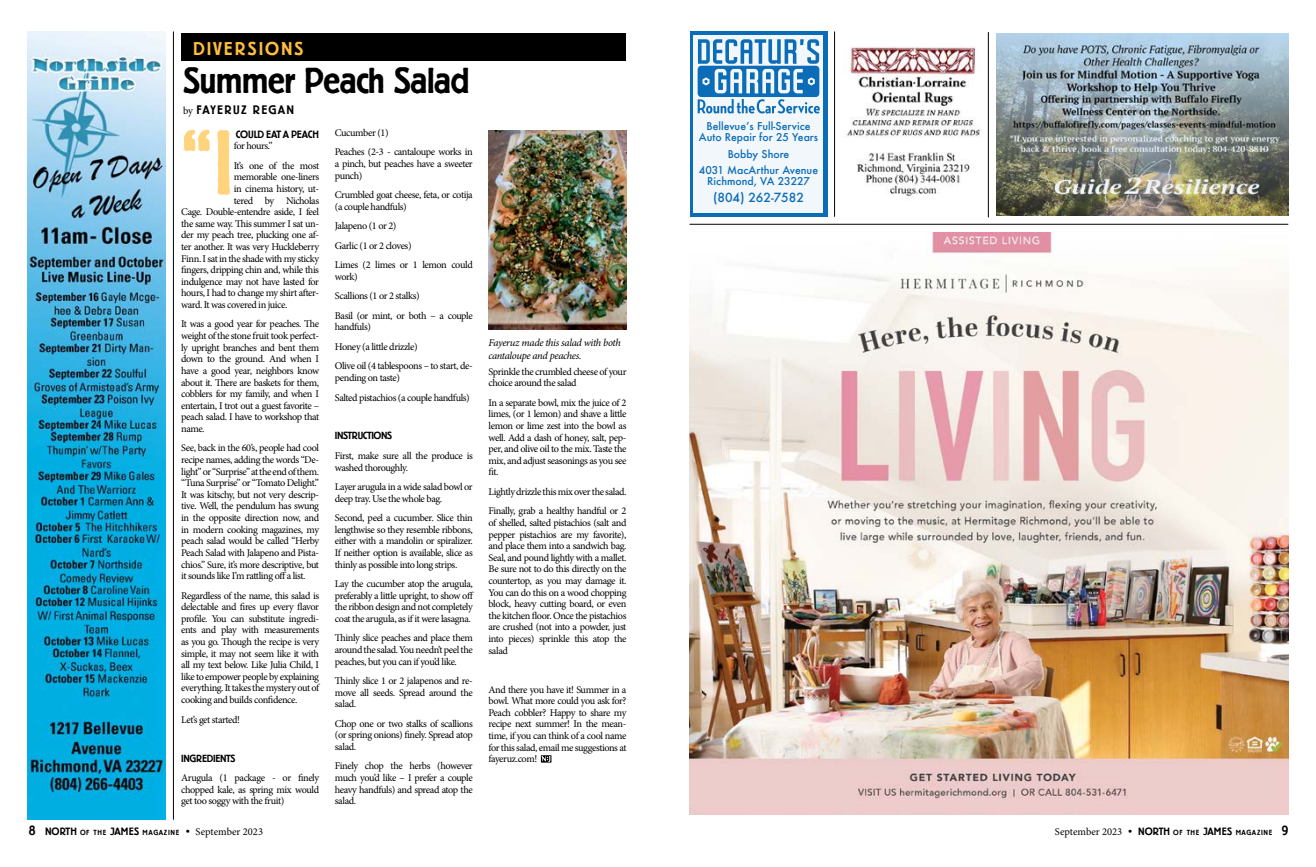
<style>
.page{position:relative;width:1316px;height:867px;background:#fff}
.page>*{position:absolute;margin:0;border:0;box-sizing:border-box;transform-origin:0 0}
.t1{font:500 91px "Berliner Grotesk";color:#ffd47c;scale:.9 1}
.t2{font:500 35.88px "Berliner Grotesk";letter-spacing:-.025em;color:#000}
.t3{font:500 18.38px "Berliner Grotesk";letter-spacing:.1em;color:#ffbe3e}
.t4{font:500 12.25px "Berliner Grotesk";letter-spacing:.1em;color:#000}
.t5{font:500 12.25px "Futura";color:#0b6cb8}
.t6{font:500 10.5px/10.9px "Futura";color:#0b6cb8;text-align:center}
.t7{font:italic 10.5px/12.6px "Minion Pro";letter-spacing:-.03em;color:#000}
.t8{font:10.5px "Minion Pro";color:#000}
.t9{font:500 10.5px "Berliner Grotesk";letter-spacing:-.015em;color:#000}
.t10{font:10.33px/11.6px "Minion Pro";letter-spacing:-.04em;color:#000;text-align:justify}
.t11{font:500 10.33px "Berliner Grotesk";letter-spacing:-.04em;color:#000}
.t12{font:500 10.33px "Berliner Grotesk";letter-spacing:-.02em;color:#000}
.t13{font:500 7.35px "Berliner Grotesk";color:#000}
.s1{font-family:"Minion Pro";font-weight:400;font-size:10.5px}
.s2{font-size:13.12px}
.s3{font-size:10.5px}
.s4{font-family:"Berliner Grotesk";font-weight:500}
.s5{font-family:"Berliner Grotesk";font-weight:500;font-size:7.35px}
.s6{font-family:"Berliner Grotesk";font-weight:500;font-size:13.12px}
</style>
<div class="page">
<hr style="left:988px;top:32px;width:1px;height:185px;background:#000">
<hr style="left:834px;top:32px;width:1px;height:185px;background:#000">
<div style="left:689px;top:32px;width:138px;height:185px;background:#0b6cb8"></div>
<div style="left:693px;top:35px;width:130px;height:178px;background:#f2f7fb"></div>
<svg style="left:697px;top:39px;width:122px;height:74px"></svg>
<img style="left:996px;top:33px;width:292px;height:183px">
<img style="left:843px;top:46px;width:137px;height:150px">
<hr style="left:689px;top:224px;width:599px;height:1px;background:#000">
<img style="left:689px;top:232px;width:599px;height:582px">
<hr style="left:173px;top:32px;width:1px;height:787px;background:#000">
<div style="left:181px;top:33px;width:445px;height:27px;background:#000"></div>
<svg style="left:541px;top:755px;width:10px;height:7px"></svg>
<svg style="left:541px;top:755px;width:9px;height:6px"></svg>
<img style="left:488px;top:131px;width:138px;height:198px">
<img style="left:28px;top:32px;width:138px;height:787px">
<h3 class="t3" style="left:193px;top:38px;width:112px">DIVERSIONS</h3>
<h2 class="t2" style="left:183px;top:61px;width:288px">Summer Peach Salad</h2>
<p class="t4" style="left:183px;top:103px;width:113px"><span class="s1">by</span> FAYERUZ REGAN</p>
<p class="t9" style="left:236px;top:128px;width:85px">COULD EAT A PEACH</p>
<p class="t10" style="left:234px;top:136px;width:87px;line-height:19.5px">for hours.”<br>It’s one of the most</p>
<p class="t10" style="left:234px;top:171px;width:87px">memorable one-liners</p>
<p class="t10" style="left:234px;top:183px;width:87px">in cinema history, ut-</p>
<p class="t10" style="left:234px;top:194px;width:87px">tered by Nicholas</p>
<p class="t10" style="left:181px;top:206px;width:139px">Cage. Double-entendre aside, I feel</p>
<p class="t10" style="left:181px;top:217px;width:139px">the same way. This summer I sat un-</p>
<p class="t10" style="left:181px;top:229px;width:139px">der my peach tree, plucking one af-</p>
<p class="t10" style="left:181px;top:241px;width:139px">ter another. It was very Huckleberry</p>
<p class="t10" style="left:181px;top:252px;width:139px">Finn. I sat in the shade with my sticky</p>
<p class="t10" style="left:181px;top:264px;width:139px">fingers, dripping chin and, while this</p>
<p class="t10" style="left:181px;top:275px;width:139px">indulgence may not have lasted for</p>
<p class="t10" style="left:181px;top:287px;width:139px">hours, I had to change my shirt after-</p>
<p class="t10" style="left:181px;top:299px;width:108px">ward. It was covered in juice.</p>
<p class="t10" style="left:181px;top:318px;width:139px">It was a good year for peaches. The weight of the stone fruit took perfect&shy;ly upright branches and bent them down to the ground. And when I have a good year, neighbors know about it. There are baskets for them, cobblers for my family, and when I entertain, I trot out a guest favorite – peach salad. I have to workshop that name.</p>
<p class="t10" style="left:181px;top:442px;width:139px">See, back in the 60’s, people had cool recipe names, adding the words “De&shy;light” or “Surprise” at the end of them. “Tuna Surprise” or “Tomato Delight.” It was kitschy, but not very descrip&shy;tive. Well, the pendulum has swung in the opposite direction now, and in modern cooking magazines, my peach salad would be called “Herby Peach Salad with Jalapeno and Pista&shy;chios.” Sure, it’s more descriptive, but it sounds like I’m rattling off a list.</p>
<p class="t10" style="left:181px;top:589px;width:139px">Regardless of the name, this salad is delectable and fires up every flavor profile. You can substitute ingredi&shy;ents and play with measurements as you go. Though the recipe is very simple, it may not seem like it with all my text below. Like Julia Child, I like to empower people by explaining everything. It takes the mystery out of cooking and builds confidence.</p>
<p class="t10" style="left:181px;top:713px;width:60px">Let’s get started!</p>
<p class="t12" style="left:181px;top:752px;width:56px">INGREDIENTS</p>
<p class="t10" style="left:181px;top:771px;width:139px">Arugula (1 package - or finely chopped kale, as spring mix would get too soggy with the fruit)</p>
<p class="t10" style="left:335px;top:123px;width:139px;line-height:19.5px">Cucumber (1)<br>Peaches (2-3 - cantaloupe works in</p>
<p class="t10" style="left:335px;top:158px;width:139px">a pinch, but peaches have a sweeter punch)</p>
<p class="t10" style="left:335px;top:189px;width:139px">Crumbled goat cheese, feta, or cotija (a couple handfuls)</p>
<p class="t10" style="left:335px;top:216px;width:139px;line-height:19.5px;text-align:left">Jalapeno (1 or 2)<br>Garlic (1 or 2 cloves)<br>Limes (2 limes or 1 lemon could</p>
<p class="t10" style="left:335px;top:267px;width:139px;line-height:19.5px;text-align:left">work)<br>Scallions (1 or 2 stalks)<br>Basil (or mint, or both – a couple</p>
<p class="t10" style="left:335px;top:317px;width:139px;line-height:19.5px;text-align:left">handfuls)<br>Honey (a little drizzle)<br>Olive oil (4 tablespoons – to start, de-</p>
<p class="t10" style="left:335px;top:368px;width:136px;line-height:19.5px">pending on taste)<br>Salted pistachios (a couple handfuls)</p>
<p class="t11" style="left:335px;top:430px;width:59px">INSTRUCTIONS</p>
<p class="t10" style="left:335px;top:450px;width:139px">First, make sure all the produce is washed thoroughly.</p>
<p class="t10" style="left:335px;top:481px;width:139px">Layer arugula in a wide salad bowl or deep tray. Use the whole bag.</p>
<p class="t10" style="left:335px;top:512px;width:139px">Second, peel a cucumber. Slice thin lengthwise so they resemble ribbons, either with a mandolin or spiralizer.<br>If neither option is available, slice as thinly as possible into long strips.</p>
<p class="t10" style="left:335px;top:578px;width:140px">Lay the cucumber atop the arugula, preferably a little upright, to show off the ribbon design and not completely coat the arugula, as if it were lasagna.</p>
<p class="t10" style="left:335px;top:632px;width:139px">Thinly slice peaches and place them around the salad. You needn’t peel the peaches, but you can if you’d like.</p>
<p class="t10" style="left:335px;top:674px;width:139px">Thinly slice 1 or 2 jalapenos and re&shy;move all seeds. Spread around the salad.</p>
<p class="t10" style="left:335px;top:717px;width:139px">Chop one or two stalks of scallions (or spring onions) finely. Spread atop salad.</p>
<p class="t10" style="left:335px;top:760px;width:139px">Finely chop the herbs (however much you’d like – I prefer a couple heavy handfuls) and spread atop the salad.</p>
<h1 class="t1" style="left:181px;top:114px;width:61px">“I</h1>
<p class="t7" style="left:488px;top:336px;width:134px">Fayeruz made this salad with both cantaloupe and peaches.</p>
<p class="t10" style="left:488px;top:365px;width:139px">Sprinkle the crumbled cheese of your choice around the salad</p>
<p class="t10" style="left:488px;top:396px;width:139px">In a separate bowl, mix the juice of 2 limes, (or 1 lemon) and shave a little lemon or lime zest into the bowl as well. Add a dash of honey, salt, pep&shy;per, and olive oil to the mix. Taste the mix, and adjust seasonings as you see fit.</p>
<p class="t10" style="left:488px;top:481px;width:139px;line-height:19.5px">Lightly drizzle this mix over the salad.<br>Finally, grab a healthy handful or 2</p>
<p class="t10" style="left:488px;top:516px;width:139px">of shelled, salted pistachios (salt and pepper pistachios are my favorite), and place them into a sandwich bag.<br>Seal, and pound lightly with a mallet.<br>Be sure not to do this directly on the countertop, as you may damage it.<br>You can do this on a wood chopping block, heavy cutting board, or even the kitchen floor. Once the pistachios are crushed (not into a powder, just into pieces) sprinkle this atop the salad</p>
<p class="t10" style="left:488px;top:683px;width:139px">And there you have it! Summer in a bowl. What more could you ask for?<br>Peach cobbler? Happy to share my recipe next summer! In the mean&shy;time, if you can think of a cool name for this salad, email me suggestions at fayeruz.com!</p>
<p class="t6" style="left:699px;top:120px;width:121px">Bellevue’s Full-Service<br>Auto Repair for 25 Years</p>
<p class="t6" style="left:699px;top:145px;width:121px;line-height:16.6px">Bobby Shore<br>4031 MacArthur Avenue</p>
<p class="t6" style="left:707px;top:175px;width:104px">Richmond, VA 23227</p>
<p class="t5" style="left:713px;top:189px;width:92px">(804) 262-7582</p>
<p class="t13" style="left:29px;top:828px;width:236px"><span class="s2">8</span> <span class="s3">NORTH</span> OF TH E <span class="s3">JAMES</span> MAGAZIN E <span class="s3">•</span> <span class="s1">September 2023</span></p>
<p class="t8" style="left:1054px;top:824px;width:235px">September 2023 <span class="s4">•</span> <span class="s4">NORTH</span> <span class="s5">OF TH E</span> <span class="s4">JAMES</span> <span class="s5">MAGAZIN E</span> <span class="s6">9</span></p>
</div>
